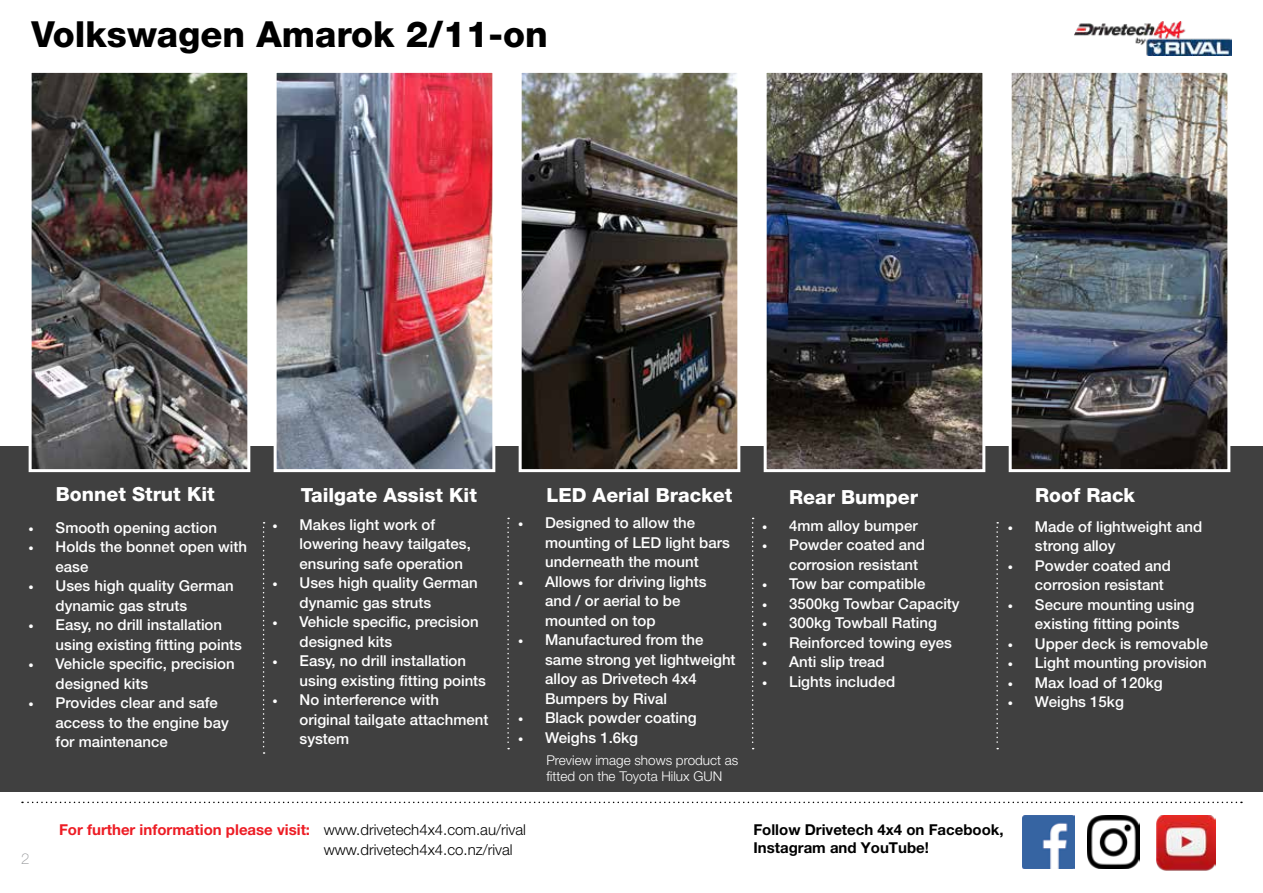
<style>
.page{position:relative;width:1263px;height:893px;background:#fff}
.page>*{position:absolute;margin:0;border:0;box-sizing:border-box;transform-origin:0 0}
.t1{font:800 36px "Helvetica Neue LT Pro";color:#000}
.t2{font:800 19.5px "Helvetica Neue LT Pro";color:#fff}
.t3{font:500 15px/19.5px "Helvetica Neue LT Pro";color:#fff}
.t4{font:300 15px/20.1px "Helvetica Neue LT Pro";color:#000}
.t5{font:700 15px/18px "Helvetica Neue LT Pro";color:#000}
.t6{font:100 15px "Helvetica Neue LT Pro";color:#939598}
.t7{font:300 13.5px/16.2px "Helvetica Neue LT Pro";color:#fff}
.s1{font-weight:300;font-size:10.5px}
.s2{font-weight:700;color:#ed1c24}
</style>
<div class="page">
<div style="left:0;top:446px;width:1263px;height:346px;background:#404040"></div>
<img style="left:33px;top:74px;width:213px;height:394px">
<div style="left:29px;top:70px;width:221px;height:402px;border:3px solid #fff"></div>
<img style="left:278px;top:74px;width:213px;height:394px">
<div style="left:274px;top:70px;width:221px;height:402px;border:3px solid #fff"></div>
<img style="left:523px;top:74px;width:213px;height:394px">
<div style="left:519px;top:70px;width:221px;height:402px;border:3px solid #fff"></div>
<img style="left:768px;top:74px;width:213px;height:394px">
<div style="left:764px;top:70px;width:221px;height:402px;border:3px solid #fff"></div>
<img style="left:1074px;top:21px;width:157px;height:35px">
<svg style="left:263px;top:522px;width:2px;height:232px"></svg>
<svg style="left:507px;top:518px;width:2px;height:231px"></svg>
<svg style="left:752px;top:518px;width:2px;height:231px"></svg>
<svg style="left:996px;top:522px;width:2px;height:227px"></svg>
<img style="left:1022px;top:816px;width:53px;height:53px">
<img style="left:1087px;top:816px;width:53px;height:53px">
<img style="left:1156px;top:815px;width:60px;height:56px">
<img style="left:1013px;top:74px;width:213px;height:394px">
<div style="left:1009px;top:70px;width:221px;height:402px;border:3px solid #fff"></div>
<svg style="left:22px;top:802px;width:1220px;height:1px"></svg>
<h1 class="t1" style="left:32px;top:13px;width:518px">Volkswagen Amarok 2/11-on</h1>
<h2 class="t2" style="left:56px;top:482px;width:160px">Bonnet Strut Kit</h2>
<h2 class="t2" style="left:546px;top:483px;width:187px">LED Aerial Bracket</h2>
<h2 class="t2" style="left:301px;top:483px;width:178px">Tailgate Assist Kit</h2>
<h2 class="t2" style="left:789px;top:486px;width:130px">Rear Bumper</h2>
<h2 class="t2" style="left:1035px;top:483px;width:102px">Roof Rack</h2>
<p class="t3" style="left:29px;top:517px;width:190px"><span class="s1">•</span> Smooth opening action</p>
<p class="t3" style="left:56px;top:537px;width:193px;text-indent:-27px"><span class="s1">•</span> Holds the bonnet open with ease</p>
<p class="t3" style="left:56px;top:576px;width:180px;text-indent:-27px"><span class="s1">•</span> Uses high quality German dynamic gas struts</p>
<p class="t3" style="left:56px;top:615px;width:188px;text-indent:-27px"><span class="s1">•</span> Easy, no drill installation using existing fitting points</p>
<p class="t3" style="left:56px;top:654px;width:181px;text-indent:-27px"><span class="s1">•</span> Vehicle specific, precision designed kits</p>
<p class="t3" style="left:56px;top:693px;width:175px;text-indent:-27px"><span class="s1">•</span> Provides clear and safe access to the engine bay for maintenance</p>
<p class="t3" style="left:300px;top:514px;width:173px;text-indent:-27px"><span class="s1">•</span> Makes light work of lowering heavy tailgates, ensuring safe operation</p>
<p class="t3" style="left:300px;top:573px;width:180px;text-indent:-27px"><span class="s1">•</span> Uses high quality German dynamic gas struts</p>
<p class="t3" style="left:300px;top:612px;width:181px;text-indent:-27px"><span class="s1">•</span> Vehicle specific, precision designed kits</p>
<p class="t3" style="left:300px;top:651px;width:188px;text-indent:-27px"><span class="s1">•</span> Easy, no drill installation using existing fitting points</p>
<p class="t3" style="left:300px;top:690px;width:190px;text-indent:-27px"><span class="s1">•</span> No interference with original tailgate attachment system</p>
<p class="t3" style="left:545px;top:513px;width:186px;text-indent:-27px"><span class="s1">•</span> Designed to allow the mounting of LED light bars underneath the mount</p>
<p class="t3" style="left:545px;top:572px;width:163px;text-indent:-27px"><span class="s1">•</span> Allows for driving lights and / or aerial to be mounted on top</p>
<p class="t3" style="left:545px;top:630px;width:192px;text-indent:-27px"><span class="s1">•</span> Manufactured from the same strong yet lightweight alloy as Drivetech 4x4<br>Bumpers by Rival</p>
<p class="t3" style="left:518px;top:708px;width:180px"><span class="s1">•</span> Black powder coating</p>
<p class="t3" style="left:518px;top:728px;width:122px"><span class="s1">•</span> Weighs 1.6kg</p>
<p class="t7" style="left:546px;top:752px;width:194px">Preview image shows product as fitted on the Toyota Hilux GUN</p>
<p class="t6" style="left:21px;top:850px;width:10px">2</p>
<p class="t4" style="left:324px;top:820px;width:204px;text-indent:-265px"><span class="s2">For further information please visit:</span> www.drivetech4x4.com.au/rival www.drivetech4x4.co.nz/rival</p>
<p class="t3" style="left:762px;top:515px;width:157px"><span class="s1">•</span> 4mm alloy bumper</p>
<p class="t3" style="left:789px;top:535px;width:137px;text-indent:-27px"><span class="s1">•</span> Powder coated and corrosion resistant</p>
<p class="t3" style="left:762px;top:574px;width:165px"><span class="s1">•</span> Tow bar compatible</p>
<p class="t3" style="left:762px;top:593px;width:199px"><span class="s1">•</span> 3500kg Towbar Capacity</p>
<p class="t3" style="left:762px;top:613px;width:176px"><span class="s1">•</span> 300kg Towball Rating</p>
<p class="t3" style="left:762px;top:632px;width:191px"><span class="s1">•</span> Reinforced towing eyes</p>
<p class="t3" style="left:762px;top:652px;width:124px"><span class="s1">•</span> Anti slip tread</p>
<p class="t3" style="left:762px;top:671px;width:135px"><span class="s1">•</span> Lights included</p>
<p class="t3" style="left:1035px;top:516px;width:169px;text-indent:-27px"><span class="s1">•</span> Made of lightweight and strong alloy</p>
<p class="t3" style="left:1035px;top:555px;width:137px;text-indent:-27px"><span class="s1">•</span> Powder coated and corrosion resistant</p>
<p class="t3" style="left:1035px;top:594px;width:161px;text-indent:-27px"><span class="s1">•</span> Secure mounting using existing fitting points</p>
<p class="t3" style="left:1008px;top:633px;width:202px"><span class="s1">•</span> Upper deck is removable</p>
<p class="t3" style="left:1008px;top:653px;width:200px"><span class="s1">•</span> Light mounting provision</p>
<p class="t3" style="left:1008px;top:672px;width:156px"><span class="s1">•</span> Max load of 120kg</p>
<p class="t3" style="left:1008px;top:692px;width:117px"><span class="s1">•</span> Weighs 15kg</p>
<p class="t5" style="left:753px;top:821px;width:252px">Follow Drivetech 4x4 on Facebook,<br>Instagram and YouTube!</p>
</div>
